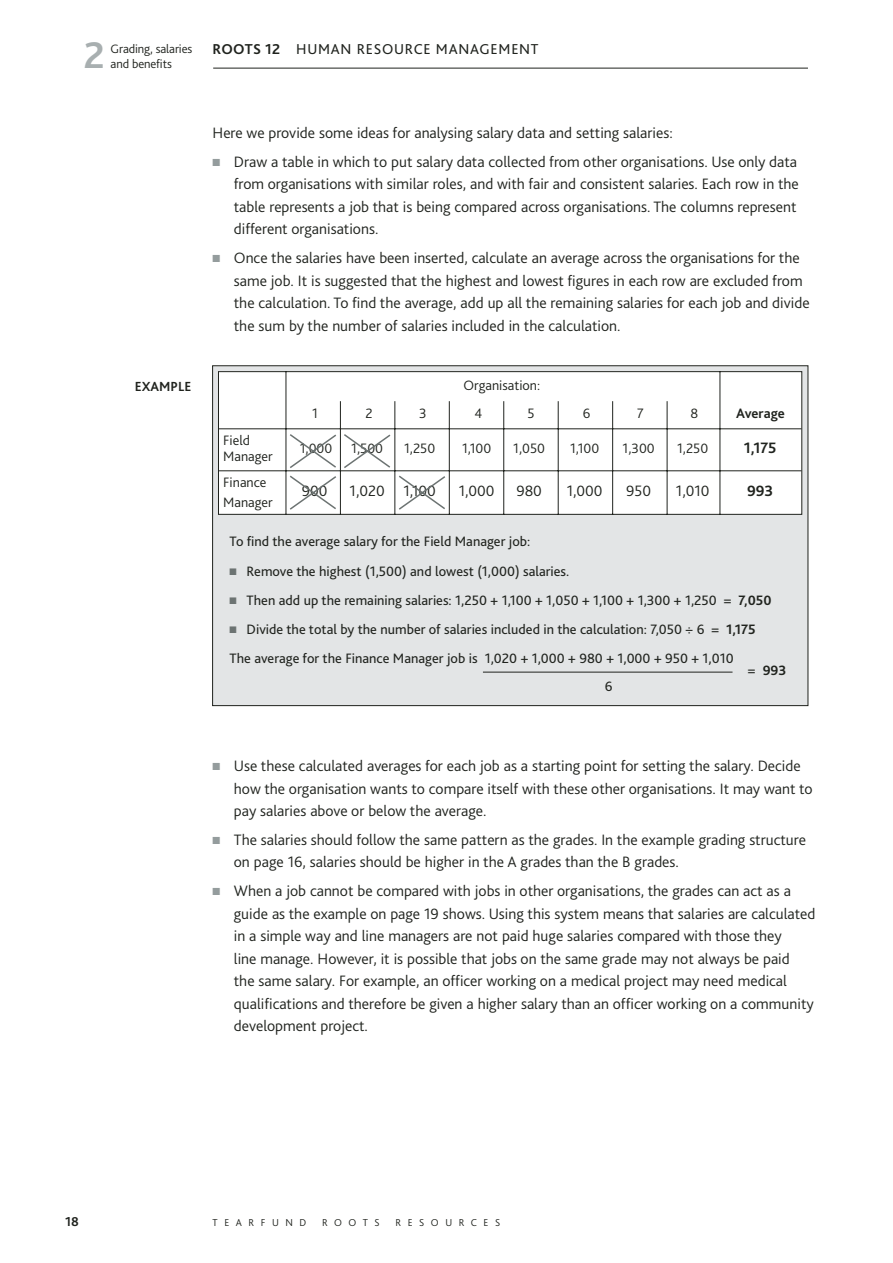
<style>
.page{position:relative;width:893px;height:1263px;background:#fff}
.page>*{position:absolute;margin:0;border:0;box-sizing:border-box;transform-origin:0 0}
.t1{font:700 39px "Bliss 2";color:#a8afb0}
.t2{font:300 15.75px/22.5px "Bliss 2";color:#20231e}
.t3{font:700 15.75px "Bliss 2";color:#20231e}
.t4{font:15px "Bliss 2";letter-spacing:.05em;color:#20231e}
.t5{font:14.25px/29px "Bliss 2";color:#20231e}
.t6{font:300 14.25px/16.5px "Bliss 2";color:#20231e}
.t7{font:700 14.25px "Bliss 2";color:#20231e}
.t8{font:700 13.8px "Bliss 2";color:#20231e}
.t9{font:700 13.5px "Bliss 2";color:#20231e}
.t10{font:300 12.75px "Bliss 2";letter-spacing:-.01em;color:#20231e}
.t11{font:300 10.5px "Bliss 2";letter-spacing:.625em;color:#20231e}
.s1{font-weight:700}
.s2{color:#949c9d}
.s3{color:#6c7372}
.s4{font-weight:400}
</style>
<div class="page">
<hr style="left:213px;top:68px;width:595px;height:1px;background:#20231e">
<div style="left:213px;top:366px;width:595px;height:340px;background:#e3e5e6"></div>
<svg style="left:218px;top:371px;width:584px;height:144px;background:#f4f4f4"></svg>
<svg style="left:288px;top:433px;width:159px;height:78px;background:#f3f4f4"></svg>
<hr style="left:483px;top:672px;width:249px;height:1px;background:#20231e">
<h1 class="t1" style="left:84px;top:40px;width:22px">2</h1>
<p class="t10" style="left:111px;top:44px;width:83px">Grading, salaries</p>
<p class="t4" style="left:213px;top:43px;width:327px"><span class="s1">ROOTS 12</span> HUMAN RESOURCE MANAGEMENT</p>
<p class="t10" style="left:111px;top:59px;width:63px">and benefits</p>
<p class="t2" style="left:213px;top:123px;width:462px">Here we provide some ideas for analysing salary data and setting salaries:</p>
<p class="t2" style="left:234px;top:152px;width:566px;text-indent:-21px"><span class="s2">■</span> Draw a table in which to put salary data collected from other organisations. Use only data from organisations with similar roles, and with fair and consistent salaries. Each row in the table represents a job that is being compared across organisations. The columns represent different organisations.</p>
<p class="t2" style="left:234px;top:248px;width:577px;text-indent:-21px"><span class="s2">■</span> Once the salaries have been inserted, calculate an average across the organisations for the same job. It is suggested that the highest and lowest figures in each row are excluded from the calculation. To find the average, add up all the remaining salaries for each job and divide the sum by the number of salaries included in the calculation.</p>
<p class="t8" style="left:135px;top:381px;width:58px">EXAMPLE</p>
<p class="t6" style="left:463px;top:379px;width:78px">Organisation:</p>
<p class="t6" style="left:312px;top:407px;width:7px">1</p>
<p class="t6" style="left:365px;top:407px;width:9px">2</p>
<p class="t6" style="left:419px;top:407px;width:9px">3</p>
<p class="t6" style="left:474px;top:407px;width:9px">4</p>
<p class="t6" style="left:527px;top:407px;width:9px">5</p>
<p class="t6" style="left:583px;top:407px;width:9px">6</p>
<p class="t6" style="left:637px;top:407px;width:8px">7</p>
<p class="t6" style="left:690px;top:407px;width:9px">8</p>
<p class="t7" style="left:736px;top:408px;width:50px">Average</p>
<p class="t6" style="left:223px;top:433px;width:51px">Field<br>Manager</p>
<p class="t6" style="left:223px;top:474px;width:51px;line-height:19.5px">Finance<br>Manager</p>
<p class="t6" style="left:300px;top:441px;width:34px">1,000</p>
<p class="t6" style="left:351px;top:441px;width:33px">1,500</p>
<p class="t6" style="left:404px;top:441px;width:33px">1,250</p>
<p class="t6" style="left:462px;top:441px;width:31px">1,100</p>
<p class="t6" style="left:513px;top:441px;width:33px">1,050</p>
<p class="t6" style="left:570px;top:441px;width:31px">1,100</p>
<p class="t6" style="left:623px;top:441px;width:34px">1,300</p>
<p class="t6" style="left:677px;top:441px;width:33px">1,250</p>
<p class="t3" style="left:744px;top:441px;width:34px">1,175</p>
<p class="t2" style="left:302px;top:482px;width:27px">900</p>
<p class="t2" style="left:350px;top:482px;width:88px">1,020 1,100</p>
<p class="t2" style="left:459px;top:482px;width:37px">1,000</p>
<p class="t2" style="left:516px;top:482px;width:27px">980</p>
<p class="t2" style="left:567px;top:482px;width:37px">1,000</p>
<p class="t2" style="left:626px;top:482px;width:26px">950</p>
<p class="t2" style="left:676px;top:482px;width:35px">1,010</p>
<p class="t3" style="left:747px;top:485px;width:28px">993</p>
<p class="t5" style="left:230px;top:528px;width:302px">To find the average salary for the Field Manager job:</p>
<p class="t5" style="left:230px;top:559px;width:341px"><span class="s3">■</span> Remove the highest (1,500) and lowest (1,000) salaries.</p>
<p class="t5" style="left:230px;top:588px;width:543px"><span class="s3">■</span> Then add up the remaining salaries: 1,250 + 1,100 + 1,050 + 1,100 + 1,300 + 1,250 = <span class="s1">7,050</span></p>
<p class="t5" style="left:230px;top:617px;width:528px"><span class="s3">■</span> Divide the total by the number of salaries included in the calculation: 7,050 ÷ 6 = <span class="s1">1,175<br></span>The average for the Finance Manager job is 1,020 + 1,000 + 980 + 1,000 + 950 + 1,010</p>
<p class="t7" style="left:748px;top:665px;width:40px"><span class="s4">=</span> 993</p>
<p class="t5" style="left:605px;top:674px;width:9px">6</p>
<p class="t2" style="left:234px;top:756px;width:580px;text-indent:-21px"><span class="s2">■</span> Use these calculated averages for each job as a starting point for setting the salary. Decide how the organisation wants to compare itself with these other organisations. It may want to pay salaries above or below the average.</p>
<p class="t2" style="left:234px;top:830px;width:574px;text-indent:-21px"><span class="s2">■</span> The salaries should follow the same pattern as the grades. In the example grading structure on page 16, salaries should be higher in the A grades than the B grades.</p>
<p class="t2" style="left:234px;top:881px;width:583px;text-indent:-21px"><span class="s2">■</span> When a job cannot be compared with jobs in other organisations, the grades can act as a guide as the example on page 19 shows. Using this system means that salaries are calculated in a simple way and line managers are not paid huge salaries compared with those they<br>line manage. However, it is possible that jobs on the same grade may not always be paid<br>the same salary. For example, an officer working on a medical project may need medical qualifications and therefore be given a higher salary than an officer working on a community development project.</p>
<p class="t9" style="left:65px;top:1216px;width:15px">18</p>
<p class="t11" style="left:213px;top:1218px;width:95px">TEARFUND</p>
<p class="t11" style="left:322px;top:1218px;width:59px">ROOTS</p>
<p class="t11" style="left:395px;top:1218px;width:106px">RESOURCES</p>
</div>
